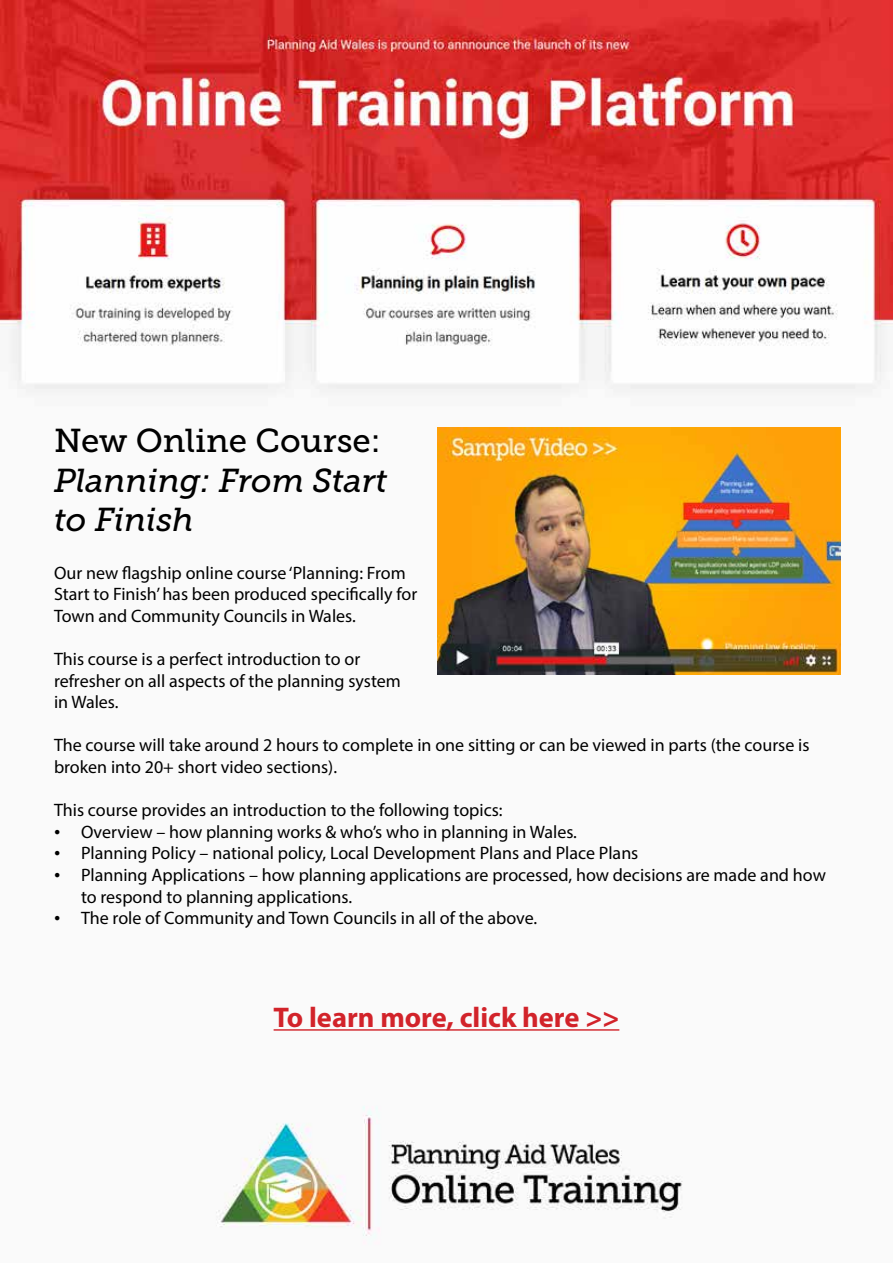
<style>
.page{position:relative;width:893px;height:1263px;background:#fff}
.page>*{position:absolute;margin:0;border:0;box-sizing:border-box;transform-origin:0 0}
.t1{font:italic 33px/39.6px "Museo Slab 500";letter-spacing:-.005em;color:#000}
.t2{font:33px "Museo Slab 500";color:#000}
.t3{font:700 28.5px "Myriad Pro";color:#d2232a}
.t4{font:18px/21.6px "Myriad Pro";color:#000}
.s1{font-family:"Times New Roman"}
</style>
<div class="page">
<img style="left:0;top:0;width:893px;height:1243px">
<hr style="left:274px;top:1029px;width:345px;height:2px;background:#d2232a">
<img style="left:437px;top:427px;width:403px;height:247px">
<h1 class="t2" style="left:54px;top:422px;width:328px">New Online Course:</h1>
<h1 class="t1" style="left:54px;top:461px;width:335px">Planning: From Start to Finish</h1>
<p class="t4" style="left:54px;top:561px;width:365px">Our new flagship online course ‘Planning: From<br>Start to Finish’ has been produced specifically for<br>Town and Community Councils in Wales.</p>
<p class="t4" style="left:54px;top:648px;width:348px">This course is a perfect introduction to or refresher on all aspects of the planning system in Wales.</p>
<p class="t4" style="left:54px;top:734px;width:757px">The course will take around 2 hours to complete in one sitting or can be viewed in parts (the course is broken into 20+ short video sections).</p>
<p class="t4" style="left:54px;top:799px;width:450px">This course provides an introduction to the following topics:</p>
<p class="t4" style="left:54px;top:821px;width:524px"><span class="s1">•</span> Overview – how planning works &amp; who’s who in planning in Wales.</p>
<p class="t4" style="left:54px;top:842px;width:586px"><span class="s1">•</span> Planning Policy – national policy, Local Development Plans and Place Plans</p>
<p class="t4" style="left:81px;top:864px;width:746px;text-indent:-27px"><span class="s1">•</span> Planning Applications – how planning applications are processed, how decisions are made and how to respond to planning applications.</p>
<p class="t4" style="left:54px;top:907px;width:485px"><span class="s1">•</span> The role of Community and Town Councils in all of the above.</p>
<h2 class="t3" style="left:274px;top:999px;width:347px">To learn more, click here &gt;&gt;</h2>
</div>
